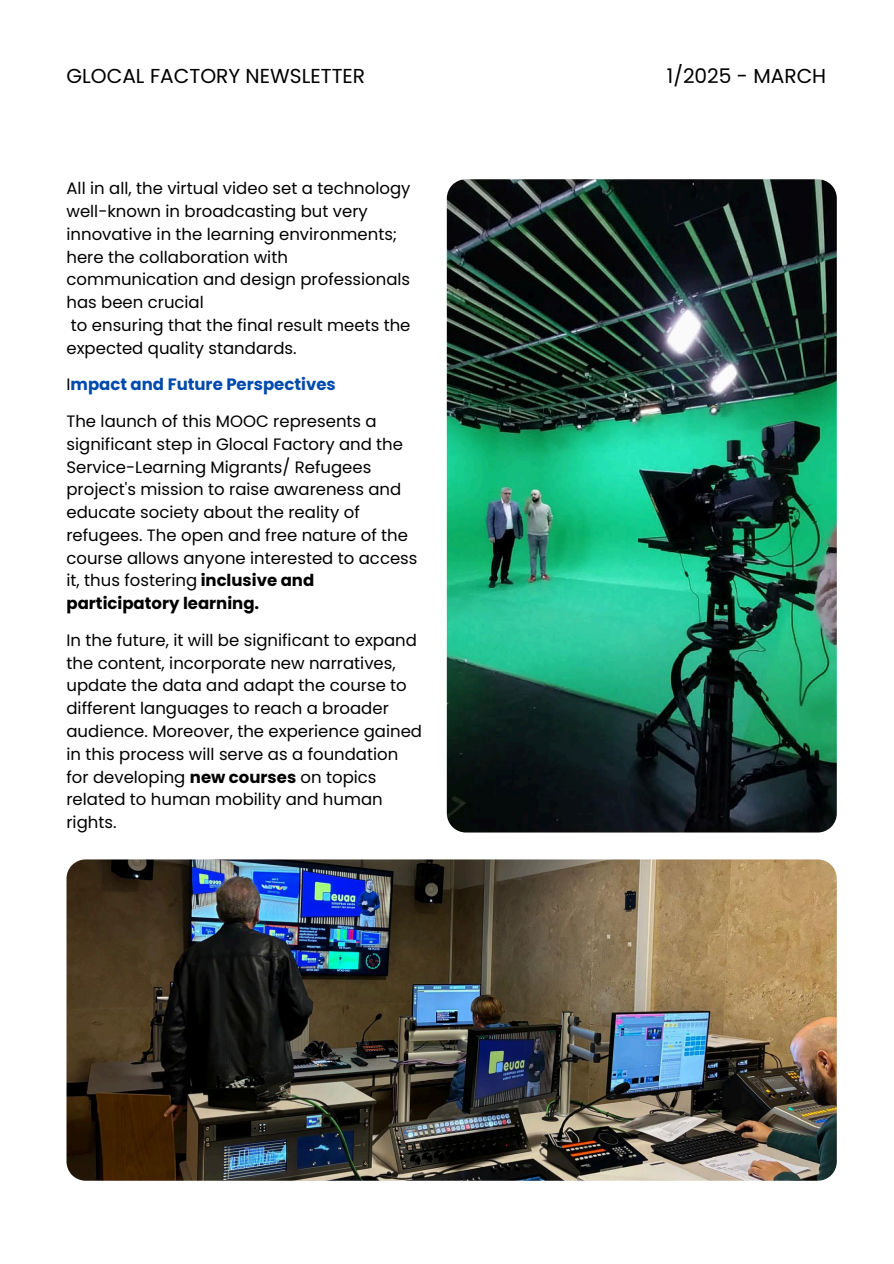
<style>
.page{position:relative;width:894px;height:1264px;background:#fff}
.page>*{position:absolute;margin:0;border:0;box-sizing:border-box;transform-origin:0 0}
.t1{font:20.1px "Poppins";color:#000}
.t2{font:16.5px/22.8px "Poppins";color:#000}
.t3{font:700 16.5px/22.8px "Poppins";color:#000}
.t4{font:700 16.5px "Poppins";color:#004aad}
.s1{font-weight:400;color:#000}
.s2{font-weight:400}
.s3{font-weight:700}
</style>
<div class="page">
<img style="left:66px;top:859px;width:770px;height:321px">
<img style="left:446px;top:179px;width:390px;height:653px">
<p class="t1" style="left:66px;top:62px;width:300px">GLOCAL FACTORY NEWSLETTER</p>
<p class="t1" style="left:666px;top:62px;width:161px">1/2025 - MARCH</p>
<p class="t2" style="left:66px;top:177px;width:345px">All in all, the virtual video set a technology well-known in broadcasting but very innovative in the learning environments;</p>
<p class="t2" style="left:66px;top:245px;width:345px">here the collaboration with communication and design professionals has been crucial</p>
<p class="t2" style="left:66px;top:313px;width:345px">to ensuring that the final result meets the expected quality standards.</p>
<p class="t4" style="left:66px;top:373px;width:270px"><span class="s1">I</span>mpact and Future Perspectives</p>
<p class="t2" style="left:66px;top:410px;width:338px">The launch of this MOOC represents a significant step in Glocal Factory and the Service-Learning Migrants/ Refugees project's mission to raise awareness and educate society about the reality of</p>
<p class="t2" style="left:66px;top:523px;width:352px">refugees. The open and free nature of the course allows anyone interested to access</p>
<p class="t3" style="left:66px;top:569px;width:249px"><span class="s2">it, thus fostering</span> inclusive and participatory learning.</p>
<p class="t2" style="left:66px;top:628px;width:357px">In the future, it will be significant to expand the content, incorporate new narratives, update the data and adapt the course to different languages to reach a broader audience. Moreover, the experience gained in this process will serve as a foundation for developing <span class="s3">new courses</span> on topics related to human mobility and human rights.</p>
</div>
